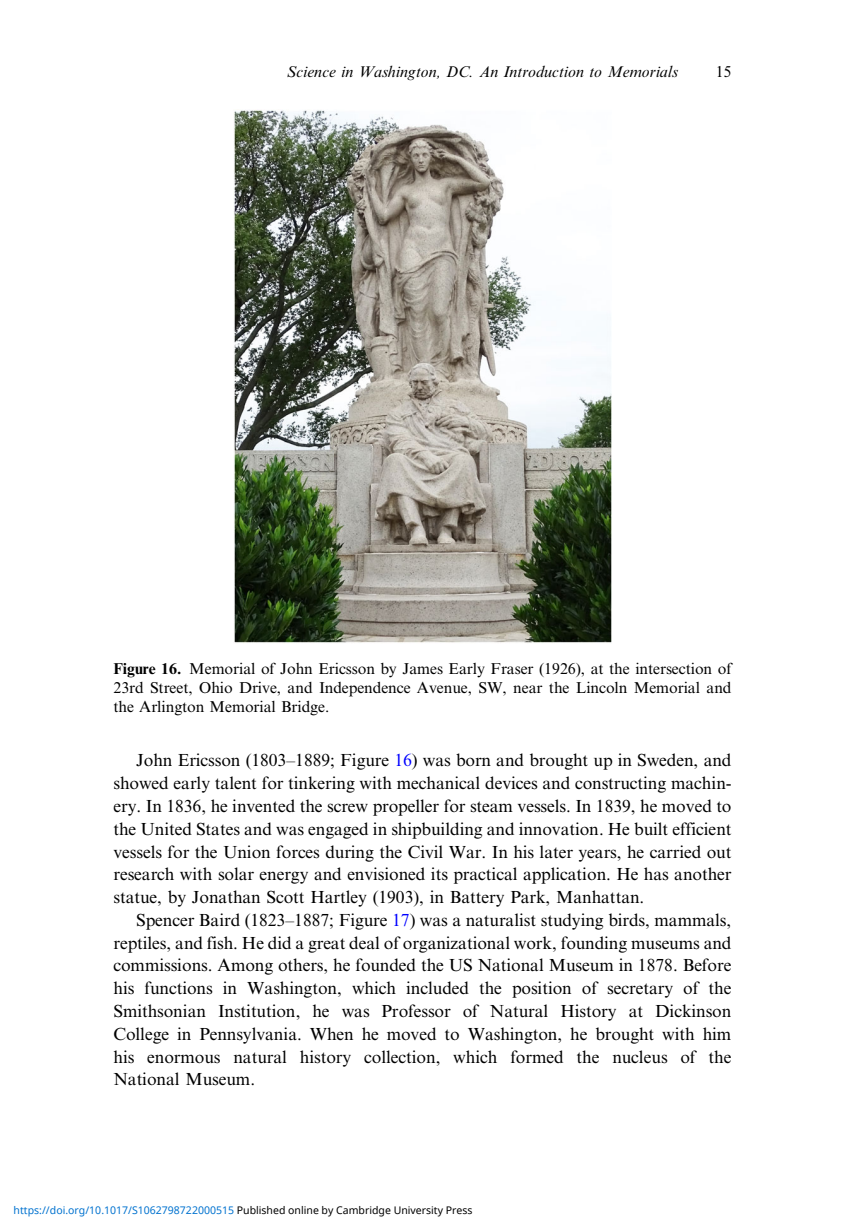
<style>
.page{position:relative;width:864px;height:1226px;background:#fff}
.page>*{position:absolute;margin:0;border:0;box-sizing:border-box;transform-origin:0 0}
.t1{font:17.5px/22.8px "Adv O Ta 20 b 42 a 7";color:#000;text-align:justify}
.t2{font:15.75px/19.2px "Adv O Ta 20 b 42 a 7";color:#000;text-align:justify}
.t3{font:15.75px "Adv OT5 cf 73554.I";color:#000}
.t4{font:10.5px "Noto Sans";color:#0172cf}
.s1{font-family:"Adv OT63936 fca.B"}
.s2{font-style:inherit}
.s3{color:#00f}
.s4{color:#000}
</style>
<div class="page">
<img style="left:234px;top:110px;width:377px;height:533px">
<p class="t3" style="left:287px;top:66px;width:392px">Science in Washington, DC. An Introduction to Memorials</p>
<p class="t2" style="left:715px;top:63px;width:17px">15</p>
<p class="t2" style="left:113px;top:660px;width:619px"><span class="s1">Figure 16.</span> Memorial of John Ericsson by James Early Fraser (1926), at the intersection of 23rd Street, Ohio Drive, and Independence Avenue, SW, near the Lincoln Memorial and the Arlington Memorial Bridge.</p>
<p class="t1" style="left:113px;top:750px;width:619px;text-indent:23px">John Ericsson (1803<span class="s2">–</span>1889; Figure <span class="s3">16</span>) was born and brought up in Sweden, and showed early talent for tinkering with mechanical devices and constructing machin&shy;ery. In 1836, he invented the screw propeller for steam vessels. In 1839, he moved to the United States and was engaged in shipbuilding and innovation. He built efficient vessels for the Union forces during the Civil War. In his later years, he carried out research with solar energy and envisioned its practical application. He has another statue, by Jonathan Scott Hartley (1903), in Battery Park, Manhattan.</p>
<p class="t1" style="left:113px;top:909px;width:619px;text-indent:23px">Spencer Baird (1823<span class="s2">–</span>1887; Figure <span class="s3">17</span>) was a naturalist studying birds, mammals, reptiles, and fish. He did a great deal of organizational work, founding museums and commissions. Among others, he founded the US National Museum in 1878. Before his functions in Washington, which included the position of secretary of the Smithsonian Institution, he was Professor of Natural History at Dickinson College in Pennsylvania. When he moved to Washington, he brought with him his enormous natural history collection, which formed the nucleus of the National Museum.</p>
<p class="t4" style="left:14px;top:1202px;width:460px">https://doi.org/10.1017/S1062798722000515 <span class="s4">Published online by Cambridge University Press</span></p>
</div>
